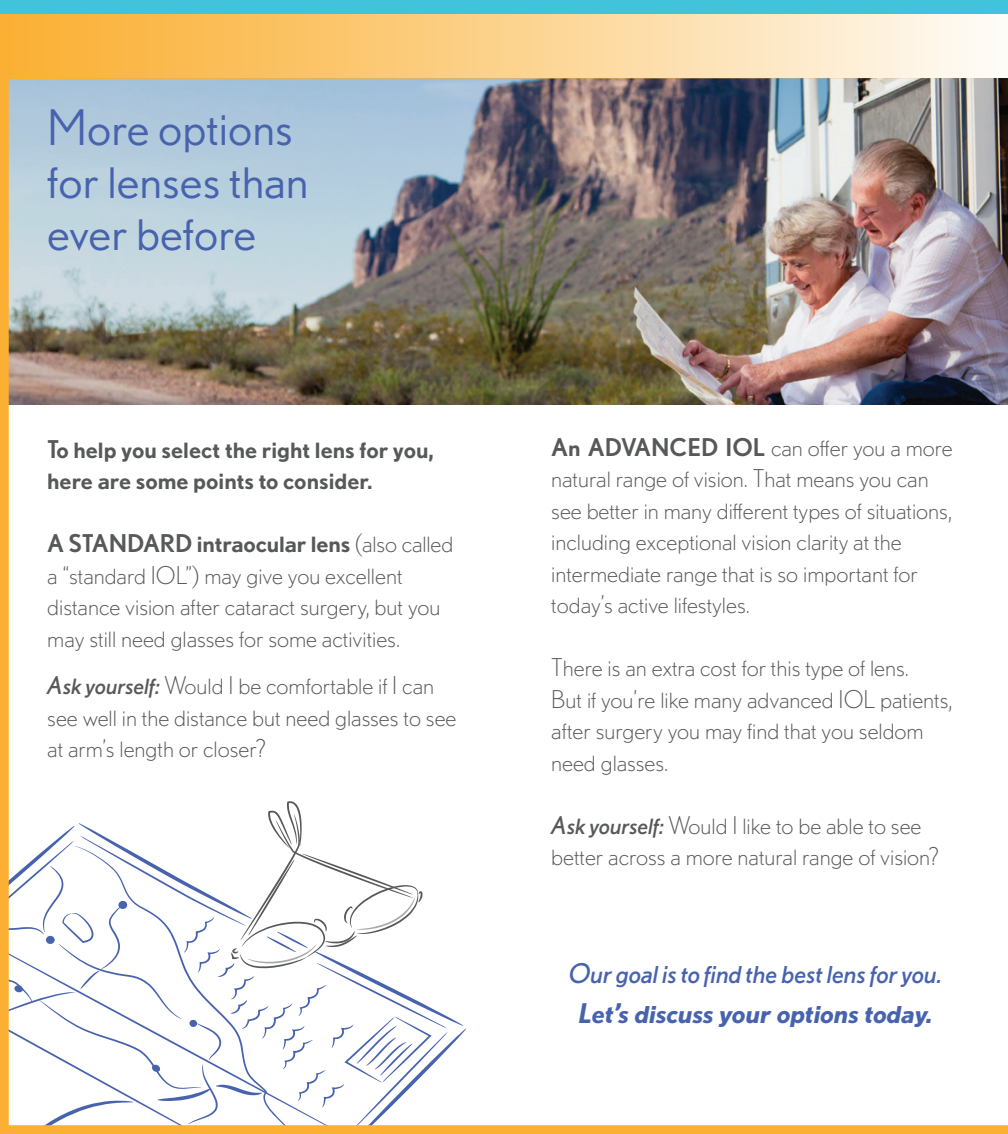
<style>
.page{position:relative;width:1008px;height:1134px;background:#fff}
.page>*{position:absolute;margin:0;border:0;box-sizing:border-box;transform-origin:0 0}
.Headline{font:49px/52.5px "Nobel BL";color:#4863ae}
.Call_out{font:italic 27.12px "Nobel BL";color:#4863ae}
.Call_out-2{font:italic 700 27.12px "Nobel BL";color:#4863ae}
.Body{font:300 24.5px/31.5px "Nobel BL";color:#57585a}
.Body_Bold{font:300 24.5px/31.5px "Nobel BL";color:#57585a}
.Body_Bold-2{font:500 24.5px/31.5px "Nobel BL";color:#57585a}
.s1{font-weight:500}
.s2{font-weight:400;font-style:italic}
</style>
<div class="page">
<div style="left:0;top:14px;width:1008px;height:65px;background:linear-gradient(to right,#faad2c,#fefaf4)"></div>
<img style="left:0;top:37px;width:1008px;height:1097px">
<div style="left:0;top:0;width:1008px;height:14px;background:#42c3dc"></div>
<p class="Headline" style="left:47px;top:101px;width:263px">More options for lenses than ever before</p>
<p class="Body_Bold-2" style="left:47px;top:433px;width:388px">To help you select the right lens for you, here are some points to consider.</p>
<p class="Body_Bold" style="left:47px;top:528px;width:408px"><span class="s1">A STANDARD intraocular lens</span> (also called a “standard IOL”) may give you excellent distance vision after cataract surgery, but you may still need glasses for some activities.</p>
<p class="Body" style="left:47px;top:669px;width:411px"><span class="s2">Ask yourself:</span> Would I be comfortable if I can see well in the distance but need glasses to see at arm’s length or closer?</p>
<p class="Body" style="left:551px;top:431px;width:403px"><span class="s1">An ADVANCED IOL</span> can offer you a more natural range of vision. That means you can see better in many different types of situations, including exceptional vision clarity at the intermediate range that is so important for today’s active lifestyles.</p>
<p class="Body" style="left:551px;top:651px;width:403px">There is an extra cost for this type of lens.<br>But if you’re like many advanced IOL patients, after surgery you may find that you seldom need glasses.</p>
<p class="Body" style="left:551px;top:809px;width:390px"><span class="s2">Ask yourself:</span> Would I like to be able to see better across a more natural range of vision?</p>
<p class="Call_out" style="left:569px;top:958px;width:375px">Our goal is to find the best lens for you.</p>
<p class="Call_out-2" style="left:579px;top:997px;width:355px">Let’s discuss your options today.</p>
</div>
